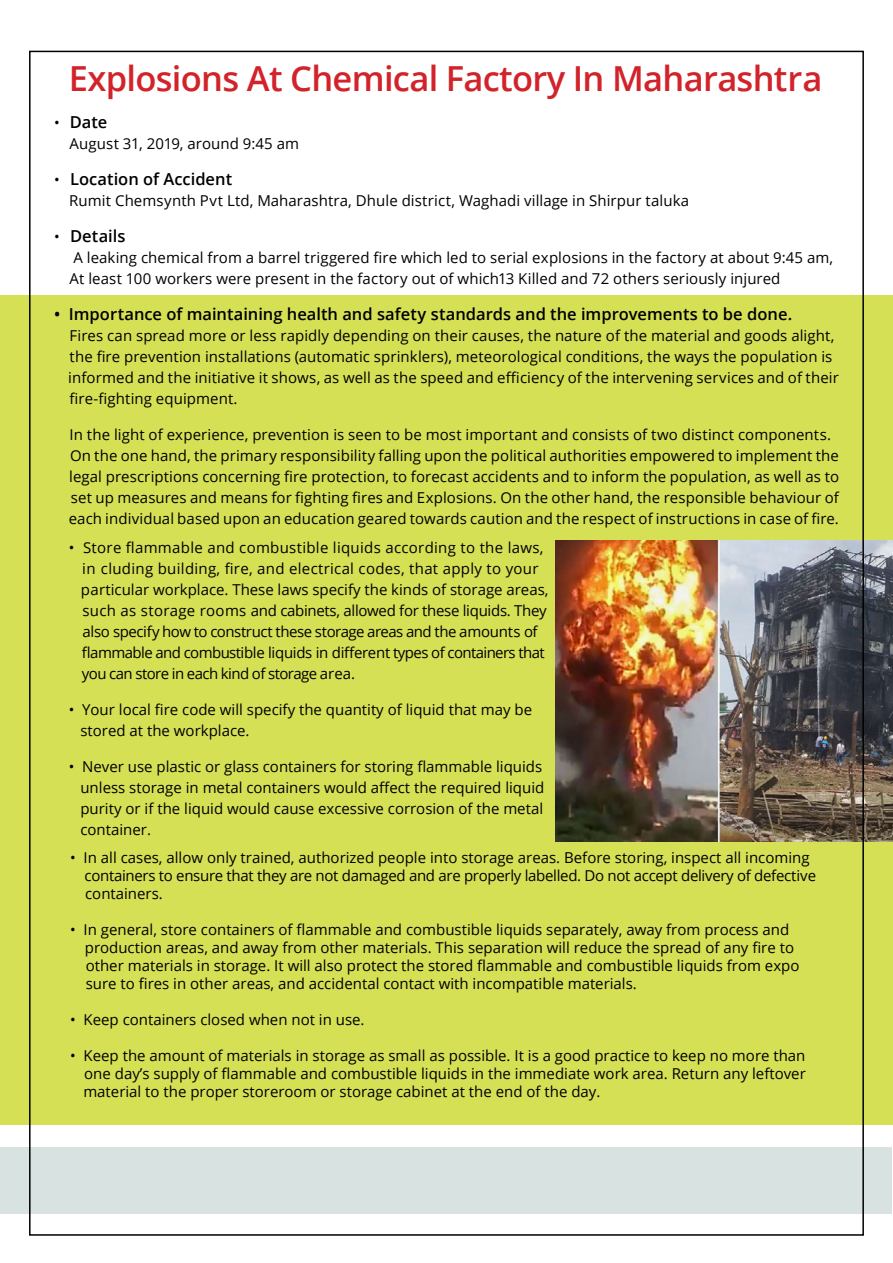
<style>
.page{position:relative;width:893px;height:1263px;background:#fff}
.page>*{position:absolute;margin:0;border:0;box-sizing:border-box;transform-origin:0 0}
.t1{font:600 34.5px "Open Sans";letter-spacing:-.02em;color:#d2232a}
.t2{font:600 16.5px "Open Sans";color:#000}
.t3{font:15px/21px "Open Sans";color:#000}
.s1{font-weight:400;font-size:15px}
</style>
<div class="page">
<div style="left:1px;top:1147px;width:891px;height:67px;background:#d8e2e0"></div>
<div style="left:0;top:295px;width:893px;height:830px;background:#d5e055"></div>
<img style="left:556px;top:540px;width:337px;height:302px">
<h1 class="t1" style="left:69px;top:55px;width:755px">Explosions At Chemical Factory In Maharashtra</h1>
<p class="t2" style="left:54px;top:111px;width:55px"><span class="s1">•</span> Date</p>
<p class="t3" style="left:70px;top:133px;width:231px">August 31, 2019, around 9:45 am</p>
<p class="t2" style="left:54px;top:168px;width:180px"><span class="s1">•</span> Location of Accident</p>
<p class="t3" style="left:69px;top:190px;width:621px">Rumit Chemsynth Pvt Ltd, Maharashtra, Dhule district, Waghadi village in Shirpur taluka</p>
<p class="t2" style="left:54px;top:225px;width:73px"><span class="s1">•</span> Details</p>
<p class="t3" style="left:70px;top:247px;width:765px">A leaking chemical from a barrel triggered fire which led to serial explosions in the factory at about 9:45 am,<br>At least 100 workers were present in the factory out of which13 Killed and 72 others seriously injured</p>
<p class="t2" style="left:54px;top:303px;width:740px">• Importance of maintaining health and safety standards and the improvements to be done.</p>
<p class="t3" style="left:68px;top:325px;width:772px">Fires can spread more or less rapidly depending on their causes, the nature of the material and goods alight, the fire prevention installations (automatic sprinklers), meteorological conditions, the ways the population is informed and the initiative it shows, as well as the speed and efficiency of the intervening services and of their fire-fighting equipment.</p>
<p class="t3" style="left:69px;top:424px;width:772px">In the light of experience, prevention is seen to be most important and consists of two distinct components.<br>On the one hand, the primary responsibility falling upon the political authorities empowered to implement the legal prescriptions concerning fire protection, to forecast accidents and to inform the population, as well as to set up measures and means for fighting fires and Explosions. On the other hand, the responsible behaviour of each individual based upon an education geared towards caution and the respect of instructions in case of fire.</p>
<p class="t3" style="left:81px;top:536px;width:469px;text-indent:-12px">• Store flammable and combustible liquids according to the laws, in cluding building, fire, and electrical codes, that apply to your particular workplace. These laws specify the kinds of storage areas, such as storage rooms and cabinets, allowed for these liquids. They also specify how to construct these storage areas and the amounts of flammable and combustible liquids in different types of containers that you can store in each kind of storage area.</p>
<p class="t3" style="left:80px;top:698px;width:453px;text-indent:-12px">• Your local fire code will specify the quantity of liquid that may be stored at the workplace.</p>
<p class="t3" style="left:80px;top:755px;width:465px;text-indent:-12px">• Never use plastic or glass containers for storing flammable liquids unless storage in metal containers would affect the required liquid purity or if the liquid would cause excessive corrosion of the metal container.</p>
<p class="t3" style="left:85px;top:848px;width:733px;line-height:18px;text-indent:-14px">• In all cases, allow only trained, authorized people into storage areas. Before storing, inspect all incoming containers to ensure that they are not damaged and are properly labelled. Do not accept delivery of defective containers.</p>
<p class="t3" style="left:85px;top:920px;width:716px;line-height:18px;text-indent:-15px">• In general, store containers of flammable and combustible liquids separately, away from process and production areas, and away from other materials. This separation will reduce the spread of any fire to other materials in storage. It will also protect the stored flammable and combustible liquids from expo sure to fires in other areas, and accidental contact with incompatible materials.</p>
<p class="t3" style="left:70px;top:1009px;width:296px">• Keep containers closed when not in use.</p>
<p class="t3" style="left:83px;top:1046px;width:724px;line-height:18px;text-align:justify;text-indent:-13px">• Keep the amount of materials in storage as small as possible. It is a good practice to keep no more than one day’s supply of flammable and combustible liquids in the immediate work area. Return any leftover material to the proper storeroom or storage cabinet at the end of the day.</p>
</div>
